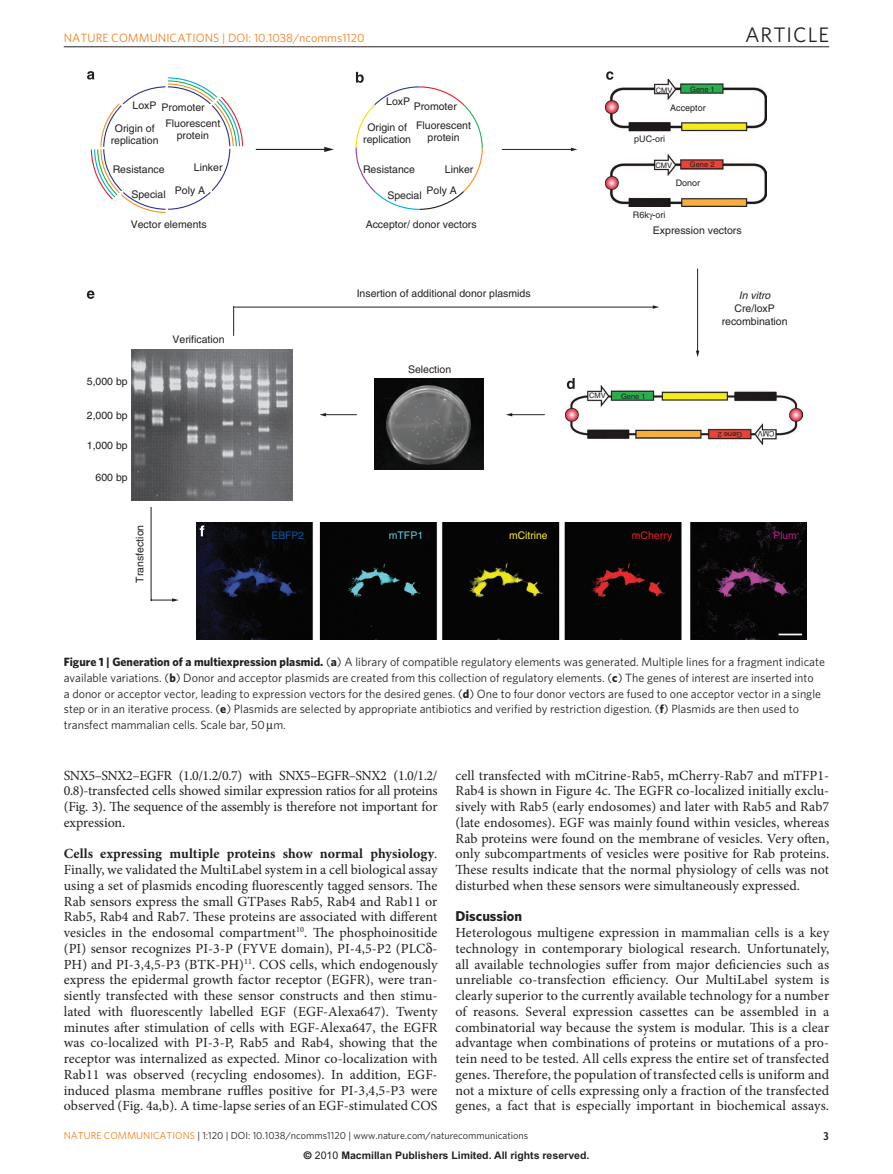
<style>
.page{position:relative;width:893px;height:1174px;background:#fff}
.page>*{position:absolute;margin:0;border:0;box-sizing:border-box;transform-origin:0 0}
.t1{font:21px "Whitney";letter-spacing:.045em;color:#231f20}
.pSec1ttl{font:700 14.25px "Whitney";color:#231f20}
.pSec2ttl{font:13.95px/15.8px "Minion Pro";color:#231f20;text-align:justify}
.pFirstpara{font:13.95px/15.8px "Minion Pro";letter-spacing:.01em;color:#231f20;text-align:justify}
.pFigureCaption{font:12px/15.8px "Whitney";color:#231f20}
.pDoiLRH2{font:12px "Whitney";color:#f1801f}
.t2{font:10.5px/12.6px "Helvetica";color:#231f20;text-align:center}
.t3{font:700 10.5px "Arial";color:#231f20}
.t4{font:10.5px "Helvetica";color:#fbef0f}
.t5{font:10.5px "Helvetica";color:#ed1f26}
.t6{font:10.5px "Helvetica";color:#64cadc}
.t7{font:10.5px "Helvetica";color:#0556a4}
.t8{font:10.5px "Helvetica";color:#bb1c8b}
.pDoiLRH{font:10.2px "Whitney";color:#231f20}
.pDoiLRH-2{font:10.2px "Whitney";color:#f1801f}
.t9{font:9px "Helvetica";color:#231f20}
.t10{font:7.5px "Helvetica";color:#231f20}
.s1{font-style:italic}
.s2{font-weight:700}
.s3{font-family:"Helvetica"}
.s4{font-weight:400}
</style>
<div class="page">
<hr style="left:64px;top:47px;width:765px;height:1px;background:#231f20">
<img style="left:605px;top:79px;width:162px;height:128px">
<img style="left:197px;top:523px;width:609px;height:116px">
<img style="left:566px;top:385px;width:237px;height:60px">
<img style="left:131px;top:349px;width:162px;height:151px">
<hr style="left:234px;top:307px;width:420px;height:1px;background:#231f20">
<svg style="left:653px;top:305px;width:6px;height:4px"></svg>
<hr style="left:233px;top:306px;width:1px;height:30px;background:#231f20">
<hr style="left:151px;top:507px;width:1px;height:94px;background:#231f20">
<svg style="left:151px;top:598px;width:28px;height:4px"></svg>
<hr style="left:697px;top:269px;width:1px;height:83px;background:#231f20">
<svg style="left:696px;top:351px;width:3px;height:6px"></svg>
<hr style="left:256px;top:149px;width:70px;height:1px;background:#231f20">
<svg style="left:324px;top:147px;width:10px;height:5px"></svg>
<hr style="left:502px;top:149px;width:70px;height:1px;background:#231f20">
<svg style="left:571px;top:148px;width:6px;height:3px"></svg>
<hr style="left:325px;top:414px;width:32px;height:1px;background:#231f20">
<svg style="left:319px;top:413px;width:7px;height:3px"></svg>
<hr style="left:511px;top:414px;width:34px;height:1px;background:#231f20">
<svg style="left:506px;top:413px;width:6px;height:3px"></svg>
<svg style="left:87px;top:71px;width:157px;height:142px"></svg>
<svg style="left:355px;top:72px;width:128px;height:138px"></svg>
<svg style="left:567px;top:378px;width:8px;height:11px"></svg>
<svg style="left:87px;top:290px;width:7px;height:9px"></svg>
<svg style="left:200px;top:525px;width:4px;height:11px"></svg>
<img style="left:375px;top:379px;width:108px;height:90px">
<svg style="left:606px;top:71px;width:7px;height:9px"></svg>
<p class="pDoiLRH2" style="left:64px;top:31px;width:9px">nature</p>
<p class="pDoiLRH2" style="left:111px;top:31px;width:9px">communications</p>
<p class="pDoiLRH2" style="left:222px;top:31px;width:144px">| DOI: 10.1038/ncomms1120</p>
<p class="t2" style="left:115px;top:97px;width:91px;line-height:20.7px;text-align:left;text-indent:18px">LoxP Promoter<br>Origin of</p>
<p class="t2" style="left:111px;top:134px;width:49px">replication</p>
<p class="t2" style="left:113px;top:163px;width:53px">Resistance</p>
<p class="t2" style="left:165px;top:117px;width:56px">Fluorescent protein</p>
<p class="t2" style="left:194px;top:161px;width:30px">Linker</p>
<p class="t2" style="left:131px;top:188px;width:36px">Special</p>
<p class="t2" style="left:175px;top:184px;width:32px">Poly A</p>
<p class="t2" style="left:131px;top:217px;width:77px">Vector elements</p>
<p class="t2" style="left:87px;top:375px;width:42px">5,000 bp</p>
<p class="t2" style="left:87px;top:409px;width:42px">2,000 bp</p>
<p class="t2" style="left:87px;top:439px;width:42px">1,000 bp</p>
<p class="t2" style="left:96px;top:471px;width:34px">600 bp</p>
<p class="t2" style="left:173px;top:333px;width:53px">Verification</p>
<p class="t2" style="left:386px;top:95px;width:25px">LoxP</p>
<p class="t2" style="left:363px;top:121px;width:49px">Origin of replication</p>
<p class="t2" style="left:363px;top:163px;width:53px">Resistance</p>
<p class="t2" style="left:414px;top:100px;width:45px">Promoter</p>
<p class="t2" style="left:416px;top:118px;width:56px">Fluorescent protein</p>
<p class="t2" style="left:445px;top:163px;width:30px">Linker</p>
<p class="t2" style="left:387px;top:189px;width:36px">Special</p>
<p class="t2" style="left:426px;top:184px;width:32px">Poly A</p>
<p class="t2" style="left:366px;top:217px;width:112px">Acceptor/ donor vectors</p>
<p class="t2" style="left:357px;top:287px;width:175px">Insertion of additional donor plasmids</p>
<p class="t2" style="left:408px;top:363px;width:45px">Selection</p>
<p class="t10" style="left:656px;top:86px;width:18px">CMV</p>
<p class="t10" style="left:690px;top:85px;width:26px">Gene 1</p>
<p class="t9" style="left:670px;top:103px;width:37px">Acceptor</p>
<p class="t9" style="left:634px;top:133px;width:32px">pUC-ori</p>
<p class="t10" style="left:655px;top:161px;width:18px">CMV</p>
<p class="t10" style="left:690px;top:160px;width:26px">Gene 2</p>
<p class="t9" style="left:633px;top:210px;width:34px">R6k -ori</p>
<p class="t9" style="left:676px;top:178px;width:26px">Donor</p>
<p class="t1" style="left:745px;top:22px;width:86px">ARTICLE</p>
<p class="t2" style="left:653px;top:224px;width:90px">Expression vectors</p>
<p class="t2" style="left:722px;top:289px;width:67px"><span class="s1">In vitro<br></span>Cre/loxP recombination</p>
<p class="t10" style="left:589px;top:391px;width:18px">CMV</p>
<p class="t10" style="left:621px;top:391px;width:26px">Gene 1</p>
<p class="t10" style="left:742px;top:438px;width:26px;rotate:-180deg">Gene 2</p>
<p class="t10" style="left:774px;top:438px;width:18px;rotate:-180deg">CMV</p>
<p class="t2" style="left:133px;top:582px;width:59px;rotate:-90deg">Transfection</p>
<p class="t7" style="left:271px;top:529px;width:34px">EBFP2</p>
<p class="t4" style="left:509px;top:529px;width:40px">mCitrine</p>
<p class="t5" style="left:632px;top:529px;width:42px">mCherry</p>
<p class="t8" style="left:773px;top:529px;width:25px">Plum</p>
<p class="t6" style="left:389px;top:529px;width:36px">mTFP1</p>
<p class="pFigureCaption" style="left:64px;top:654px;width:763px"><span class="s2">Figure 1 | Generation of a multiexpression plasmid.</span> (<span class="s2">a</span>) A library of compatible regulatory elements was generated. Multiple lines for a fragment indicate available variations. (<span class="s2">b</span>) Donor and acceptor plasmids are created from this collection of regulatory elements. (<span class="s2">c</span>) The genes of interest are inserted into<br>a donor or acceptor vector, leading to expression vectors for the desired genes. (<span class="s2">d</span>) One to four donor vectors are fused to one acceptor vector in a single step or in an iterative process. (<span class="s2">e</span>) Plasmids are selected by appropriate antibiotics and verified by restriction digestion. (<span class="s2">f</span>) Plasmids are then used to transfect mammalian cells. Scale bar, 50 m.</p>
<p class="pSec2ttl" style="left:64px;top:767px;width:375px">SNX5–SNX2–EGFR (1.0/1.2/0.7) with SNX5–EGFR–SNX2 (1.0/1.2/ 0.8)-transfected cells showed similar expression ratios for all proteins (Fig. 3). The sequence of the assembly is therefore not important for expression.</p>
<p class="pSec2ttl" style="left:64px;top:846px;width:375px"><span class="s2">Cells expressing multiple proteins show normal physiology</span>.<br>Finally, we validated the MultiLabel system in a cell biological assay using a set of plasmids encoding fluorescently tagged sensors. The Rab sensors express the small GTPases Rab5, Rab4 and Rab11 or Rab5, Rab4 and Rab7. These proteins are associated with different vesicles in the endosomal compartment<sup>10</sup>. The phosphoinositide (PI) sensor recognizes PI-3-P (FYVE domain), PI-4,5-P2 (PLC - PH) and PI-3,4,5-P3 (BTK-PH)<sup>11</sup>. COS cells, which endogenously express the epidermal growth factor receptor (EGFR), were tran&shy;siently transfected with these sensor constructs and then stimu&shy;lated with fluorescently labelled EGF (EGF-Alexa647). Twenty minutes after stimulation of cells with EGF-Alexa647, the EGFR was co-localized with PI-3-P, Rab5 and Rab4, showing that the receptor was internalized as expected. Minor co-localization with Rab11 was observed (recycling endosomes). In addition, EGF&shy;induced plasma membrane ruffles positive for PI-3,4,5-P3 were observed (Fig. 4a,b). A time-lapse series of an EGF-stimulated COS</p>
<p class="pSec2ttl" style="left:455px;top:767px;width:375px">cell transfected with mCitrine-Rab5, mCherry-Rab7 and mTFP1- Rab4 is shown in Figure 4c. The EGFR co-localized initially exclu&shy;sively with Rab5 (early endosomes) and later with Rab5 and Rab7 (late endosomes). EGF was mainly found within vesicles, whereas Rab proteins were found on the membrane of vesicles. Very often, only subcompartments of vesicles were positive for Rab proteins.<br>These results indicate that the normal physiology of cells was not disturbed when these sensors were simultaneously expressed.</p>
<p class="pSec1ttl" style="left:455px;top:907px;width:68px">Discussion</p>
<p class="pFirstpara" style="left:455px;top:924px;width:375px">Heterologous multigene expression in mammalian cells is a key technology in contemporary biological research. Unfortunately, all available technologies suffer from major deficiencies such as unreliable co-transfection efficiency. Our MultiLabel system is clearly superior to the currently available technology for a number of reasons. Several expression cassettes can be assembled in a combinatorial way because the system is modular. This is a clear advantage when combinations of proteins or mutations of a pro&shy;tein need to be tested. All cells express the entire set of transfected genes. Therefore, the population of transfected cells is uniform and not a mixture of cells expressing only a fraction of the transfected genes, a fact that is especially important in biochemical assays.</p>
<p class="pDoiLRH-2" style="left:64px;top:1129px;width:8px">nature</p>
<p class="pDoiLRH-2" style="left:104px;top:1129px;width:8px">communications</p>
<p class="pDoiLRH" style="left:197px;top:1129px;width:332px">| 1:120 | DOI: 10.1038/ncomms1120 | www.nature.com/naturecommunications</p>
<p class="t3" style="left:304px;top:1149px;width:287px"><span class="s3">©</span> <span class="s4">2010</span> Macmillan Publishers Limited. All rights reserved.</p>
</div>
